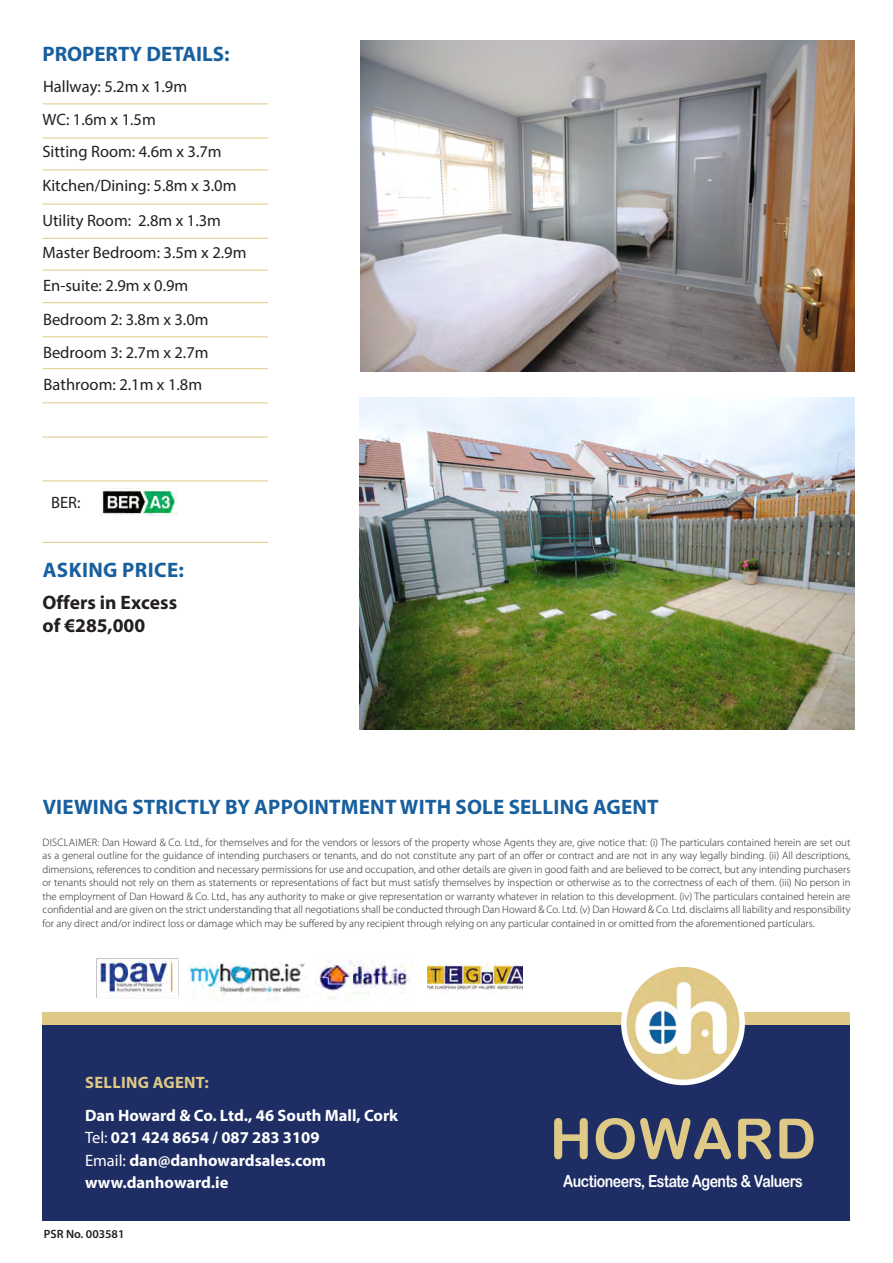
<style>
.page{position:relative;width:893px;height:1263px;background:#fff}
.page>*{position:absolute;margin:0;border:0;box-sizing:border-box;transform-origin:0 0}
.t1{font:55.8px "Arial Rounded MT Bold";letter-spacing:.02em;color:#dfc986}
.t2{font:700 21px "Myriad Pro";letter-spacing:.01em;color:#185f9e}
.t3{font:700 19.5px/23.4px "Myriad Pro";color:#231f20}
.t4{font:16.5px/34.5px "Myriad Pro";color:#231f20}
.t5{font:700 16.5px "Myriad Pro";color:#fff}
.t6{font:16.5px "Arial Rounded MT Bold";letter-spacing:-.03em;color:#fff;scale:.85 1}
.t7{font:700 16.5px "Myriad Pro";letter-spacing:.02em;color:#dfc986}
.t8{font:600 12px "Myriad Pro";color:#231f20}
.t9{font:300 10.8px/13.6px "Myriad Pro";color:#231f20;text-align:justify}
.s1{font-size:12px}
.s2{font-weight:400}
</style>
<div class="page">
<div style="left:43px;top:1012px;width:807px;height:25px;background:#dfc986"></div>
<div style="left:43px;top:1025px;width:807px;height:195px;background:#1e2e65"></div>
<img style="left:96px;top:958px;width:82px;height:40px">
<img style="left:188px;top:962px;width:117px;height:36px">
<img style="left:315px;top:960px;width:98px;height:40px">
<hr style="left:43px;top:103px;width:225px;height:1px;background:#dfc986">
<hr style="left:43px;top:138px;width:225px;height:1px;background:#dfc986">
<hr style="left:43px;top:170px;width:225px;height:1px;background:#dfc986">
<hr style="left:43px;top:204px;width:225px;height:1px;background:#dfc986">
<hr style="left:43px;top:238px;width:225px;height:1px;background:#dfc986">
<hr style="left:43px;top:270px;width:225px;height:1px;background:#dfc986">
<hr style="left:43px;top:302px;width:225px;height:1px;background:#dfc986">
<hr style="left:43px;top:336px;width:225px;height:1px;background:#dfc986">
<hr style="left:43px;top:368px;width:225px;height:1px;background:#dfc986">
<hr style="left:43px;top:402px;width:225px;height:1px;background:#dfc986">
<hr style="left:43px;top:437px;width:225px;height:1px;background:#dfc986">
<hr style="left:43px;top:480px;width:225px;height:1px;background:#dfc986">
<hr style="left:43px;top:542px;width:225px;height:1px;background:#dfc986">
<img style="left:624px;top:964px;width:118px;height:118px;border-radius:59px">
<div style="left:621px;top:961px;width:124px;height:124px;border:6px solid #fff;border-radius:50%"></div>
<img style="left:427px;top:963px;width:96px;height:31px">
<img style="left:100px;top:488px;width:77px;height:27px">
<img style="left:359px;top:398px;width:495px;height:331px">
<img style="left:360px;top:41px;width:494px;height:331px">
<h2 class="t2" style="left:43px;top:40px;width:189px">PROPERTY DETAILS:</h2>
<h3 class="t4" style="left:43px;top:69px;width:146px">Hallway: 5.2m x 1.9m</h3>
<p class="t4" style="left:43px;top:102px;width:115px">WC: 1.6m x 1.5m</p>
<h3 class="t4" style="left:43px;top:134px;width:195px">Sitting Room: 4.6m x 3.7m<br>Kitchen/Dining: 5.8m x 3.0m<br>Utility Room: 2.8m x 1.3m</h3>
<h3 class="t4" style="left:43px;top:235px;width:205px">Master Bedroom: 3.5m x 2.9m</h3>
<h3 class="t4" style="left:43px;top:268px;width:167px">En-suite: 2.9m x 0.9m<br>Bedroom 2: 3.8m x 3.0m</h3>
<h3 class="t4" style="left:43px;top:336px;width:167px;line-height:32.5px">Bedroom 3: 2.7m x 2.7m<br>Bathroom: 2.1m x 1.8m</h3>
<h3 class="t4" style="left:51px;top:485px;width:31px">BER:</h3>
<p class="t2" style="left:43px;top:556px;width:143px">ASKING PRICE:</p>
<p class="t3" style="left:43px;top:590px;width:136px">Offers in Excess of €285,000</p>
<p class="t2" style="left:43px;top:793px;width:617px">VIEWING STRICTLY BY APPOINTMENT WITH SOLE SELLING AGENT</p>
<p class="t9" style="left:43px;top:835px;width:810px">DISCLAIMER: Dan Howard &amp; Co. Ltd., for themselves and for the vendors or lessors of the property whose Agents they are, give notice that: (i) The particulars contained herein are set out as a general outline for the guidance of intending purchasers or tenants, and do not constitute any part of an offer or contract and are not in any way legally binding. (ii) All descriptions, dimensions, references to condition and necessary permissions for use and occupation, and other details are given in good faith and are believed to be correct, but any intending purchasers or tenants should not rely on them as statements or representations of fact but must satisfy themselves by inspection or otherwise as to the correctness of each of them. (iii) No person in the employment of Dan Howard &amp; Co. Ltd., has any authority to make or give representation or warranty whatever in relation to this development. (iv) The particulars contained herein are confidential and are given on the strict understanding that all negotiations shall be conducted through Dan Howard &amp; Co. Ltd. (v) Dan Howard &amp; Co. Ltd. disclaims all liability and responsibility for any direct and/or indirect loss or damage which may be suffered by any recipient through relying on any particular contained in or omitted from the aforementioned particulars<span class="s1">.</span></p>
<p class="t7" style="left:85px;top:1071px;width:125px">SELLING AGENT:</p>
<p class="t5" style="left:85px;top:1104px;width:315px">Dan Howard &amp; Co. Ltd., 46 South Mall, Cork</p>
<p class="t5" style="left:85px;top:1127px;width:236px"><span class="s2">Tel:</span> 021 424 8654 / 087 283 3109</p>
<p class="t5" style="left:85px;top:1149px;width:243px"><span class="s2">Email:</span> dan@danhowardsales.com</p>
<p class="t5" style="left:85px;top:1172px;width:145px">www.danhoward.ie</p>
<p class="t8" style="left:44px;top:1226px;width:82px">PSR No. 003581</p>
<p class="t1" style="left:550px;top:1106px;width:268px">HOWARD</p>
<p class="t6" style="left:563px;top:1172px;width:284px">Auctioneers, Estate Agents &amp; Valuers</p>
</div>
